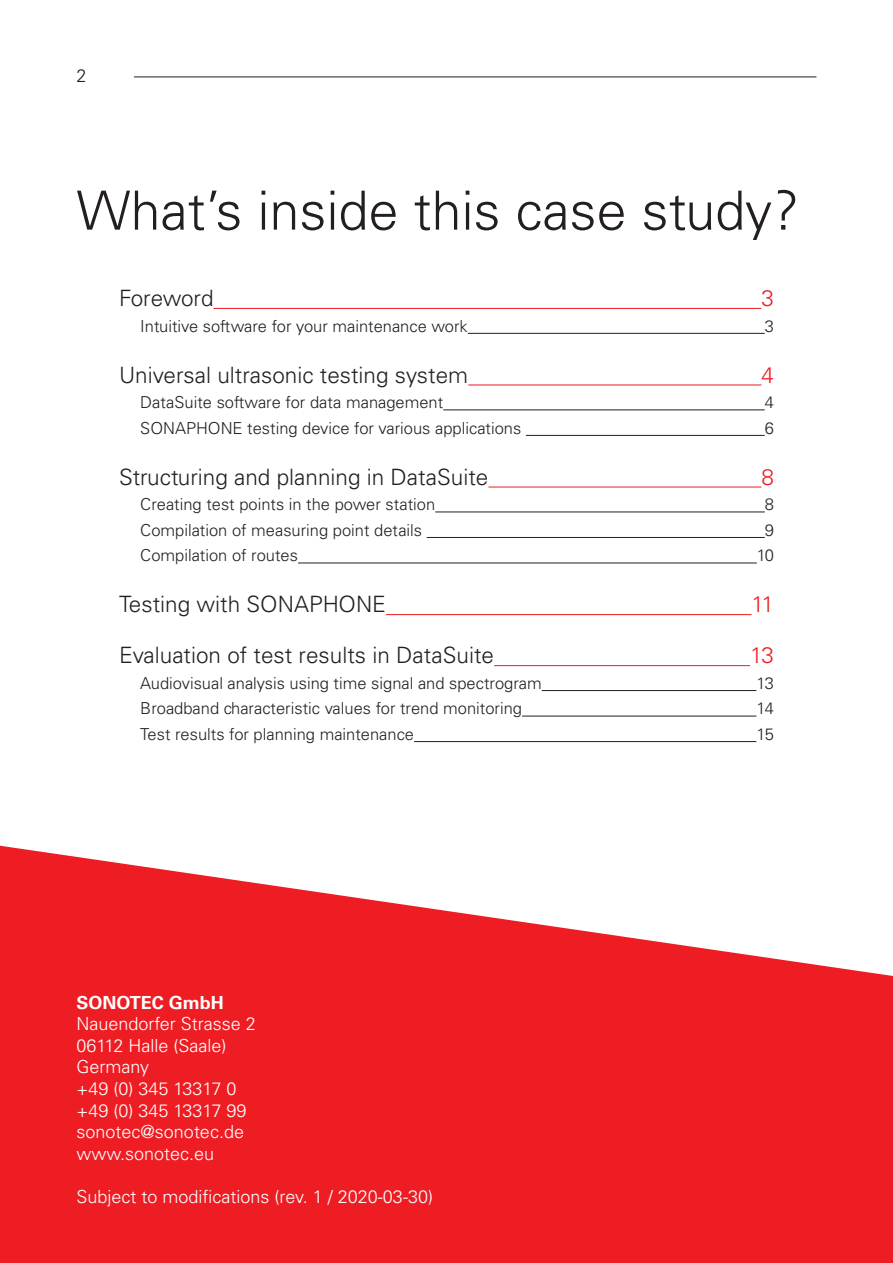
<style>
.page{position:relative;width:893px;height:1263px;background:#fff}
.page>*{position:absolute;margin:0;border:0;box-sizing:border-box;transform-origin:0 0}
.t1{font:300 54px "Univers LT Std";color:#231f20}
.t2{font:300 22.5px "Univers LT Std";color:#231f20}
.t3{font:300 22.5px "Univers LT Std";color:#ee1d23}
.t4{font:300 18px/21.6px "Univers LT Std";color:#fff}
.t5{font:700 18px "Univers LT Std";color:#fff}
.t6{font:300 18px "Univers LT Std";color:#231f20}
.t7{font:300 16.5px "Univers LT Std";color:#231f20}
</style>
<div class="page">
<hr style="left:134px;top:77px;width:682px;height:1px;background:#231f20">
<hr style="left:214px;top:308px;width:547px;height:1px;background:#ee1d23">
<hr style="left:468px;top:333px;width:297px;height:1px;background:#231f20">
<hr style="left:468px;top:385px;width:293px;height:1px;background:#ee1d23">
<hr style="left:443px;top:410px;width:322px;height:1px;background:#231f20">
<hr style="left:526px;top:435px;width:239px;height:1px;background:#231f20">
<hr style="left:488px;top:487px;width:273px;height:1px;background:#ee1d23">
<hr style="left:435px;top:512px;width:330px;height:1px;background:#231f20">
<hr style="left:427px;top:537px;width:338px;height:1px;background:#231f20">
<hr style="left:298px;top:563px;width:459px;height:1px;background:#231f20">
<hr style="left:386px;top:614px;width:365px;height:1px;background:#ee1d23">
<hr style="left:494px;top:665px;width:256px;height:1px;background:#ee1d23">
<hr style="left:542px;top:690px;width:214px;height:1px;background:#231f20">
<hr style="left:522px;top:716px;width:234px;height:1px;background:#231f20">
<hr style="left:414px;top:741px;width:342px;height:1px;background:#231f20">
<svg style="left:0;top:846px;width:893px;height:417px;fill:#ee1d23"></svg>
<p class="t6" style="left:77px;top:65px;width:12px">2</p>
<h1 class="t1" style="left:77px;top:178px;width:724px">What’s inside this case study?</h1>
<h2 class="t2" style="left:119px;top:285px;width:96px">Foreword</h2>
<h2 class="t3" style="left:761px;top:285px;width:14px">3</h2>
<p class="t7" style="left:140px;top:316px;width:329px">Intuitive software for your maintenance work</p>
<p class="t7" style="left:765px;top:316px;width:11px">3</p>
<h2 class="t2" style="left:119px;top:361px;width:351px">Universal ultrasonic testing system</h2>
<h2 class="t3" style="left:761px;top:361px;width:14px">4</h2>
<p class="t7" style="left:140px;top:392px;width:304px">DataSuite software for data management</p>
<p class="t7" style="left:765px;top:392px;width:11px">4</p>
<p class="t7" style="left:140px;top:418px;width:382px">SONAPHONE testing device for various applications</p>
<p class="t7" style="left:765px;top:418px;width:11px">6</p>
<h2 class="t2" style="left:119px;top:463px;width:371px">Structuring and planning in DataSuite</h2>
<h2 class="t3" style="left:761px;top:463px;width:14px">8</h2>
<p class="t7" style="left:140px;top:494px;width:296px">Creating test points in the power station</p>
<p class="t7" style="left:765px;top:494px;width:11px">8</p>
<p class="t7" style="left:140px;top:520px;width:283px">Compilation of measuring point details</p>
<p class="t7" style="left:765px;top:520px;width:11px">9</p>
<p class="t7" style="left:140px;top:545px;width:159px">Compilation of routes</p>
<p class="t7" style="left:757px;top:545px;width:19px">10</p>
<h2 class="t2" style="left:119px;top:591px;width:268px">Testing with SONAPHONE</h2>
<h2 class="t3" style="left:751px;top:591px;width:24px">11</h2>
<h2 class="t2" style="left:119px;top:642px;width:377px">Evaluation of test results in DataSuite</h2>
<h2 class="t3" style="left:750px;top:642px;width:25px">13</h2>
<p class="t7" style="left:140px;top:673px;width:403px">Audiovisual analysis using time signal and spectrogram</p>
<p class="t7" style="left:756px;top:673px;width:19px">13</p>
<p class="t7" style="left:140px;top:699px;width:383px">Broadband characteristic values for trend monitoring</p>
<p class="t7" style="left:756px;top:699px;width:19px">14</p>
<p class="t7" style="left:140px;top:724px;width:275px">Test results for planning maintenance</p>
<p class="t7" style="left:756px;top:724px;width:19px">15</p>
<p class="t5" style="left:77px;top:992px;width:149px">SONOTEC GmbH</p>
<p class="t4" style="left:77px;top:1013px;width:181px">Nauendorfer Strasse 2<br>06112 Halle (Saale)<br>Germany<br>+49 (0) 345 13317 0 +49 (0) 345 13317 99 sonotec@sonotec.de www.sonotec.eu</p>
<p class="t4" style="left:77px;top:1186px;width:358px">Subject to modifications (rev. 1 / 2020-03-30)</p>
</div>
